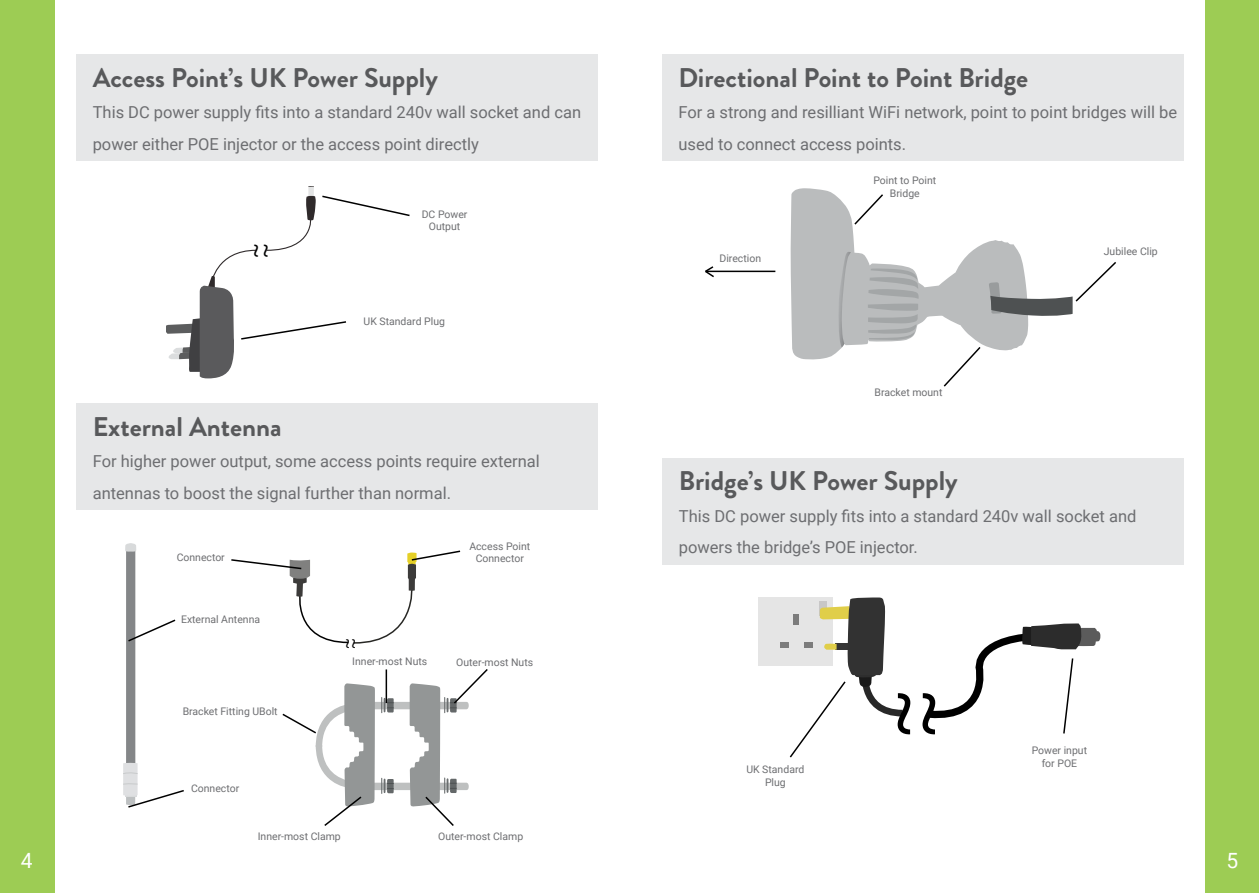
<style>
.page{position:relative;width:1259px;height:893px;background:#fff}
.page>*{position:absolute;margin:0;border:0;box-sizing:border-box;transform-origin:0 0}
.t1{font:82.35px "Myriad Pro";color:#000}
.t2{font:700 27px "Brandon Grotesque";color:#58595b}
.t3{font:24.45px "Myriad Pro";color:#000}
.t4{font:21px "Roboto";color:#fff}
.t5{font:18px "Myriad Pro";color:#000}
.t6{font:16.5px/31.5px "Roboto";color:#6d6e71}
.t7{font:10.5px/12.6px "Roboto";color:#6d6e71;text-align:center}
</style>
<div class="page">
<div style="left:0;top:0;width:54px;height:893px;background:#9dcc54"></div>
<div style="left:1205px;top:0;width:54px;height:893px;background:#9dcc54"></div>
<div style="left:758px;top:597px;width:75px;height:68px;background:#e5e5e5"></div>
<div style="left:780px;top:643px;width:9px;height:5px;background:#7c7c7c"></div>
<div style="left:77px;top:54px;width:521px;height:107px;background:#e6e7e8"></div>
<div style="left:662px;top:458px;width:522px;height:106px;background:#e6e7e8"></div>
<div style="left:662px;top:54px;width:521px;height:107px;background:#e6e7e8"></div>
<div style="left:77px;top:403px;width:521px;height:107px;background:#e6e7e8"></div>
<svg style="left:166px;top:186px;width:244px;height:192px"></svg>
<svg style="left:123px;top:543px;width:61px;height:265px"></svg>
<svg style="left:231px;top:550px;width:230px;height:94px"></svg>
<svg style="left:282px;top:669px;width:206px;height:157px"></svg>
<hr style="left:385px;top:669px;width:2px;height:34px;background:#000">
<hr style="left:705px;top:271px;width:70px;height:1px;background:#000">
<svg style="left:705px;top:266px;width:10px;height:12px"></svg>
<svg style="left:790px;top:188px;width:326px;height:199px"></svg>
<svg style="left:929px;top:623px;width:171px;height:111px"></svg>
<svg style="left:788px;top:597px;width:115px;height:161px"></svg>
<h2 class="t2" style="left:93px;top:59px;width:347px">Access Point’s UK Power Supply</h2>
<p class="t6" style="left:93px;top:96px;width:490px">This DC power supply fits into a standard 240v wall socket and can power either POE injector or the access point directly</p>
<h3 class="t3" style="left:245px;top:258px;width:16px;rotate:-90deg">~~</h3>
<p class="t7" style="left:422px;top:207px;width:47px">DC Power<br>Output</p>
<p class="t7" style="left:363px;top:314px;width:83px">UK Standard Plug</p>
<h2 class="t2" style="left:93px;top:408px;width:190px">External Antenna</h2>
<p class="t6" style="left:93px;top:445px;width:449px">For higher power output, some access points require external antennas to boost the signal further than normal.</p>
<p class="t7" style="left:177px;top:551px;width:50px">Connector</p>
<p class="t7" style="left:469px;top:539px;width:62px">Access Point<br>Connector</p>
<p class="t7" style="left:181px;top:613px;width:81px">External Antenna</p>
<p class="t7" style="left:183px;top:705px;width:96px">Bracket Fitting UBolt</p>
<p class="t7" style="left:191px;top:781px;width:50px">Connector</p>
<p class="t5" style="left:339px;top:649px;width:12px;rotate:-90deg">~~</p>
<p class="t7" style="left:352px;top:655px;width:76px">Inner-most Nuts</p>
<p class="t7" style="left:456px;top:656px;width:78px">Outer-most Nuts</p>
<p class="t7" style="left:258px;top:829px;width:85px">Inner-most Clamp</p>
<p class="t7" style="left:438px;top:829px;width:87px">Outer-most Clamp</p>
<h2 class="t2" style="left:678px;top:59px;width:351px">Directional Point to Point Bridge</h2>
<p class="t6" style="left:678px;top:96px;width:500px">For a strong and resilliant WiFi network, point to point bridges will be used to connect access points.</p>
<p class="t7" style="left:719px;top:252px;width:43px">Direction</p>
<p class="t7" style="left:873px;top:174px;width:64px">Point to Point<br>Bridge</p>
<p class="t7" style="left:874px;top:385px;width:69px">Bracket mount</p>
<p class="t7" style="left:1103px;top:244px;width:55px">Jubilee Clip</p>
<h2 class="t2" style="left:679px;top:462px;width:280px">Bridge’s UK Power Supply</h2>
<p class="t6" style="left:679px;top:500px;width:459px">This DC power supply fits into a standard 240v wall socket and powers the bridge’s POE injector.</p>
<p class="t7" style="left:746px;top:763px;width:59px">UK Standard<br>Plug</p>
<h1 class="t1" style="left:861px;top:738px;width:51px;rotate:-90deg">~~</h1>
<p class="t7" style="left:1031px;top:744px;width:57px">Power input for POE</p>
<p class="t4" style="left:21px;top:845px;width:13px">4</p>
<p class="t4" style="left:1226px;top:846px;width:13px">5</p>
</div>
